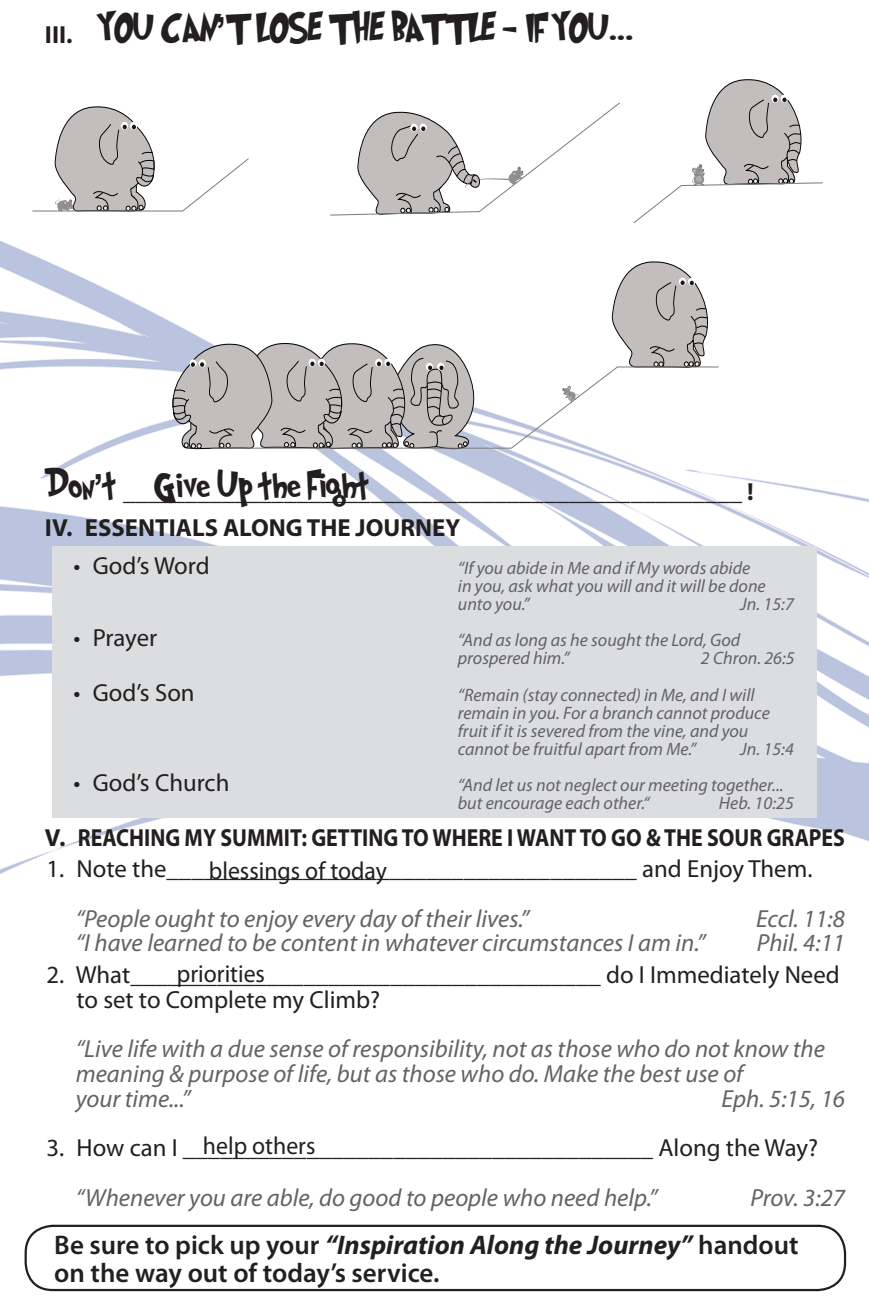
<style>
.page{position:relative;width:869px;height:1307px;background:#fff}
.page>*{position:absolute;margin:0;border:0;box-sizing:border-box;transform-origin:0 0}
.t1{font:36px "Grinched";color:#231f20}
.t2{font:italic 700 27px "Myriad Pro";color:#231f20}
.t3{font:600 27px "Myriad Pro";color:#231f20}
.t4{font:italic 24.75px "Myriad Pro";color:#636366}
.t5{font:24.75px "Myriad Pro";color:#231f20}
.t6{font:700 24.75px "Myriad Pro";color:#231f20}
.t7{font:24.75px "Myriad Pro";color:#231f20;scale:.96 1}
.t8{font:italic 18px "Myriad Pro";color:#636366}
.s1{font-family:"Myriad Pro";font-weight:700;font-size:24.75px}
.s2{font-family:"Arial";font-weight:700}
.s3{font-family:"Grinched";font-weight:400;font-size:36px}
.s4{font-family:"Arial";font-size:36px}
.s5{font-weight:600;font-style:normal}
</style>
<div class="page">
<img style="left:0;top:240px;width:869px;height:1023px">
<div style="left:25px;top:1224px;width:821px;height:67px;border:2px solid #231f20;border-radius:27px"></div>
<svg style="left:32px;top:106px;width:217px;height:106px"></svg>
<svg style="left:633px;top:79px;width:190px;height:144px"></svg>
<svg style="left:330px;top:102px;width:290px;height:114px"></svg>
<svg style="left:168px;top:242px;width:551px;height:209px"></svg>
<div style="left:53px;top:546px;width:764px;height:271px;background:#dcdddf"></div>
<p class="t1" style="left:45px;top:11px;width:589px"><span class="s1">III.</span> YOU CAN<span class="s2">’</span>T LOSE THE BATTLE - IF YOU...</p>
<p class="t6" style="left:45px;top:475px;width:710px"><span class="s3">Don</span><span class="s4">’</span><span class="s3">t</span> __________________________________________________ !</p>
<p class="t1" style="left:154px;top:466px;width:216px">Give Up the Fight</p>
<p class="t6" style="left:45px;top:511px;width:417px">IV. ESSENTIALS ALONG THE JOURNEY</p>
<p class="t5" style="left:73px;top:550px;width:138px">• God’s Word</p>
<p class="t8" style="left:458px;top:556px;width:294px">“If you abide in Me and if My words abide</p>
<p class="t8" style="left:458px;top:574px;width:309px">in you, ask what you will and it will be done</p>
<p class="t8" style="left:458px;top:592px;width:73px">unto you.”</p>
<p class="t8" style="left:740px;top:592px;width:55px">Jn. 15:7</p>
<p class="t5" style="left:73px;top:622px;width:85px">• Prayer</p>
<p class="t8" style="left:458px;top:629px;width:284px">“And as long as he sought the Lord, God</p>
<p class="t8" style="left:458px;top:647px;width:113px">prospered him.”</p>
<p class="t8" style="left:701px;top:647px;width:95px">2 Chron. 26:5</p>
<p class="t5" style="left:73px;top:677px;width:123px">• God’s Son</p>
<p class="t8" style="left:458px;top:683px;width:298px">“Remain (stay connected) in Me, and I will</p>
<p class="t8" style="left:458px;top:701px;width:313px">remain in you. For a branch cannot produce</p>
<p class="t8" style="left:458px;top:719px;width:292px">fruit if it is severed from the vine, and you</p>
<p class="t8" style="left:458px;top:737px;width:240px">cannot be fruitful apart from Me.”</p>
<p class="t8" style="left:740px;top:737px;width:55px">Jn. 15:4</p>
<p class="t5" style="left:73px;top:767px;width:157px">• God’s Church</p>
<p class="t8" style="left:458px;top:774px;width:327px">“And let us not neglect our meeting together...</p>
<p class="t8" style="left:458px;top:792px;width:193px">but encourage each other.“</p>
<p class="t8" style="left:719px;top:792px;width:76px">Heb. 10:25</p>
<p class="t6" style="left:45px;top:821px;width:801px">V. REACHING MY SUMMIT: GETTING TO WHERE I WANT TO GO &amp; THE SOUR GRAPES</p>
<p class="t5" style="left:46px;top:853px;width:767px">1. Note the______________________________________ and Enjoy Them.</p>
<p class="t4" style="left:76px;top:903px;width:455px">“People ought to enjoy every day of their lives.”</p>
<p class="t4" style="left:756px;top:903px;width:91px">Eccl. 11:8</p>
<p class="t4" style="left:76px;top:927px;width:631px">“I have learned to be content in whatever circumstances I am in.”</p>
<p class="t4" style="left:757px;top:927px;width:90px">Phil. 4:11</p>
<p class="t5" style="left:46px;top:959px;width:794px">2. What______________________________________ do I Immediately Need</p>
<p class="t5" style="left:76px;top:984px;width:305px">to set to Complete my Climb?</p>
<p class="t4" style="left:76px;top:1033px;width:751px">“Live life with a due sense of responsibility, not as those who do not know the</p>
<p class="t4" style="left:76px;top:1058px;width:669px">meaning &amp; purpose of life, but as those who do. Make the best use of</p>
<p class="t4" style="left:76px;top:1083px;width:116px">your time...”</p>
<p class="t4" style="left:721px;top:1083px;width:125px">Eph. 5:15, 16</p>
<p class="t5" style="left:46px;top:1132px;width:773px">3. How can I ______________________________________ Along the Way?</p>
<p class="t4" style="left:76px;top:1182px;width:583px">“Whenever you are able, do good to people who need help.”</p>
<p class="t4" style="left:750px;top:1182px;width:96px">Prov. 3:27</p>
<p class="t7" style="left:209px;top:855px;width:187px">blessings of today</p>
<p class="t7" style="left:177px;top:958px;width:93px">priorities</p>
<p class="t7" style="left:203px;top:1130px;width:119px">help others</p>
<p class="t2" style="left:54px;top:1227px;width:746px"><span class="s5">Be sure to pick up your</span> “Inspiration Along the Journey” <span class="s5">handout</span></p>
<p class="t3" style="left:54px;top:1255px;width:387px">on the way out of today’s service.</p>
</div>
